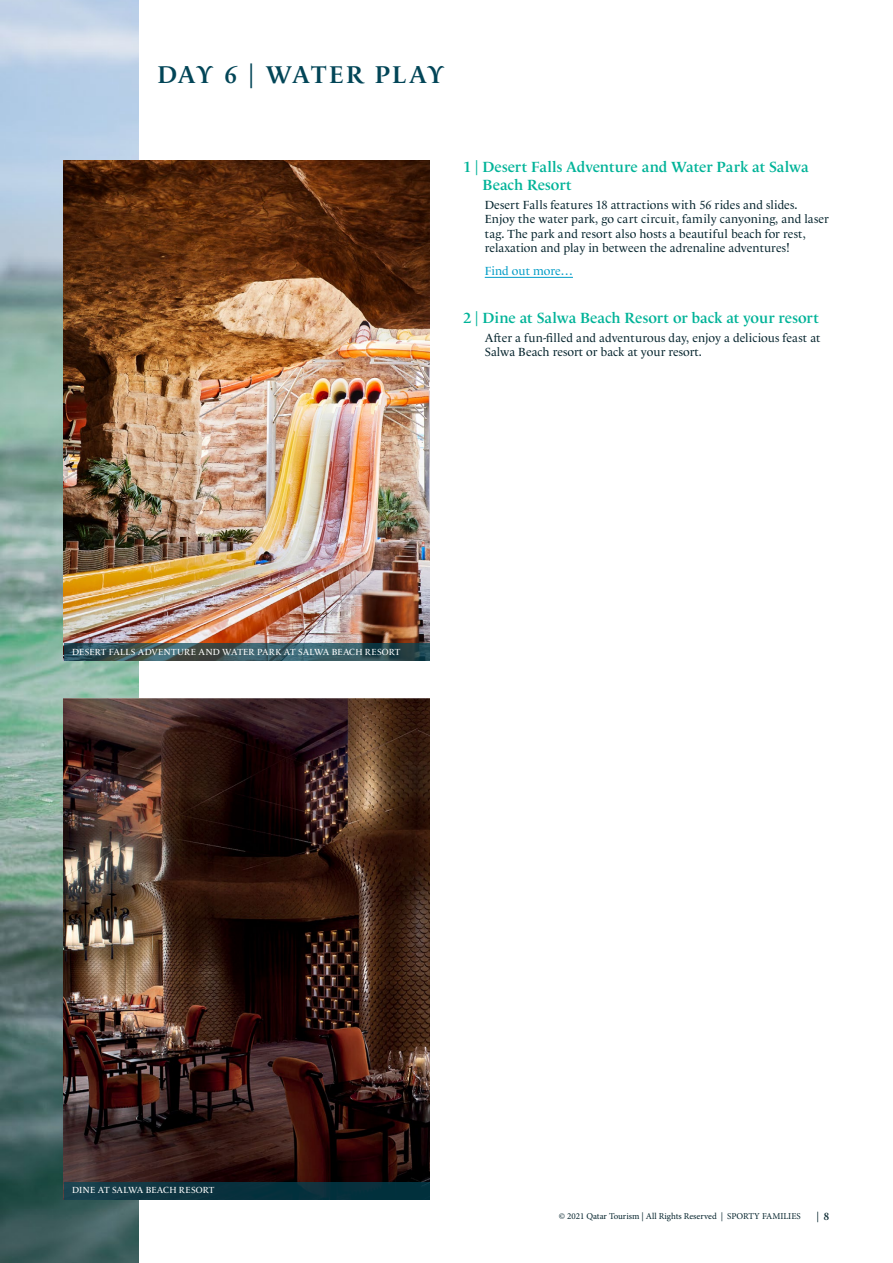
<style>
.page{position:relative;width:893px;height:1263px;background:#fff}
.page>*{position:absolute;margin:0;border:0;box-sizing:border-box;transform-origin:0 0}
.t1{font:600 24.75px "Le Monde Livre Cla Pro";letter-spacing:.05em;color:#024557}
.t2{font:600 15px/18px "Le Monde Livre Cla Pro";color:#00b398}
.t3{font:12px/14.4px "Le Monde Livre Cla Pro";color:#05242d}
.t4{font:12px "Le Monde Livre Cla Pro";color:#009cc6}
.t5{font:600 10.5px "Le Monde Livre Cla Pro";color:#05242d}
.t6{font:9px "Le Monde Livre Cla Pro";letter-spacing:.005em;color:#fff}
.t7{font:9px "Minion Pro";color:#05242d}
</style>
<div class="page">
<img style="left:0;top:0;width:138px;height:1263px">
<img style="left:64px;top:160px;width:365px;height:484px">
<img style="left:64px;top:699px;width:365px;height:483px">
<hr style="left:485px;top:277px;width:88px;height:1px;background:#009cc6">
<svg style="left:64px;top:644px;width:365px;height:17px;background:#36555b"></svg>
<div style="left:64px;top:1182px;width:365px;height:17px;background:linear-gradient(to right,#173c49,#002c38)"></div>
<h1 class="t1" style="left:157px;top:55px;width:288px">DAY 6 | WATER PLAY</h1>
<p class="t2" style="left:483px;top:157px;width:327px;text-indent:-19px">1 | Desert Falls Adventure and Water Park at Salwa<br>Beach Resort</p>
<p class="t3" style="left:485px;top:197px;width:346px">Desert Falls features 18 attractions with 56 rides and slides.<br>Enjoy the water park, go cart circuit, family canyoning, and laser tag. The park and resort also hosts a beautiful beach for rest, relaxation and play in between the adrenaline adventures!</p>
<p class="t4" style="left:485px;top:262px;width:90px">Find out more…</p>
<p class="t2" style="left:463px;top:307px;width:357px">2 | Dine at Salwa Beach Resort or back at your resort</p>
<p class="t3" style="left:485px;top:329px;width:337px">After a fun-filled and adventurous day, enjoy a delicious feast at<br>Salwa Beach resort or back at your resort.</p>
<p class="t6" style="left:72px;top:645px;width:330px">DESERT FALLS ADVENTURE AND WATER PARK AT SALWA BEACH RESORT</p>
<p class="t6" style="left:72px;top:1183px;width:144px">DINE AT SALWA BEACH RESORT</p>
<p class="t7" style="left:559px;top:1210px;width:243px">© 2021 Qatar Tourism | All Rights Reserved | SPORTY FAMILIES</p>
<p class="t5" style="left:816px;top:1208px;width:14px">| 8</p>
</div>
